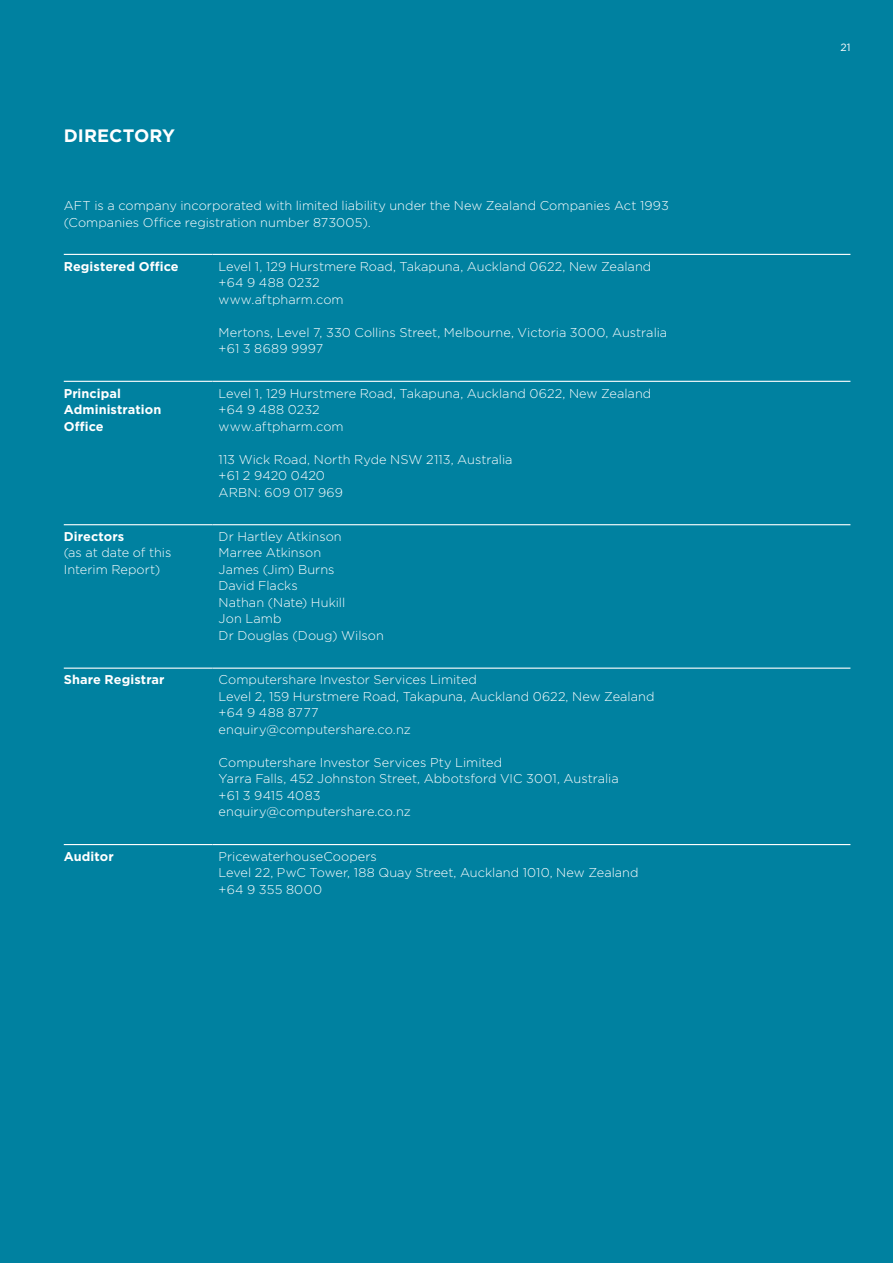
<style>
.page{position:relative;width:893px;height:1263px;background:#0081a0}
.page>*{position:absolute;margin:0;border:0;box-sizing:border-box;transform-origin:0 0}
.t1{font:700 18px "Gotham";letter-spacing:.005em;color:#fff}
.t2{font:300 12.75px/16.5px "Gotham";letter-spacing:.005em;color:#fff}
.t3{font:700 12.75px/16.5px "Gotham";letter-spacing:.005em;color:#fff}
.t4{font:10.5px "Gotham";color:#fff}
</style>
<div class="page">
<hr style="left:64px;top:524px;width:149px;height:1px;background:#fff">
<hr style="left:213px;top:524px;width:637px;height:1px;background:#fff">
<hr style="left:64px;top:254px;width:149px;height:1px;background:#fff">
<hr style="left:213px;top:254px;width:637px;height:1px;background:#fff">
<hr style="left:64px;top:668px;width:149px;height:1px;background:#fff">
<hr style="left:213px;top:668px;width:637px;height:1px;background:#fff">
<hr style="left:64px;top:844px;width:149px;height:1px;background:#fff">
<hr style="left:213px;top:844px;width:637px;height:1px;background:#fff">
<hr style="left:64px;top:381px;width:149px;height:1px;background:#fff">
<hr style="left:213px;top:381px;width:637px;height:1px;background:#fff">
<h1 class="t1" style="left:64px;top:124px;width:113px">DIRECTORY</h1>
<p class="t2" style="left:64px;top:197px;width:606px">AFT is a company incorporated with limited liability under the New Zealand Companies Act 1993 (Companies Office registration number 873005).</p>
<p class="t3" style="left:64px;top:258px;width:116px">Registered Office</p>
<p class="t2" style="left:219px;top:257px;width:434px">Level 1, 129 Hurstmere Road, Takapuna, Auckland 0622, New Zealand +64 9 488 0232<br>www.aftpharm.com</p>
<p class="t2" style="left:219px;top:323px;width:450px">Mertons, Level 7, 330 Collins Street, Melbourne, Victoria 3000, Australia +61 3 8689 9997</p>
<p class="t3" style="left:64px;top:385px;width:99px">Principal<br>Administration<br>Office</p>
<p class="t2" style="left:219px;top:384px;width:434px">Level 1, 129 Hurstmere Road, Takapuna, Auckland 0622, New Zealand +64 9 488 0232<br>www.aftpharm.com</p>
<p class="t2" style="left:219px;top:450px;width:295px">113 Wick Road, North Ryde NSW 2113, Australia +61 2 9420 0420<br>ARBN: 609 017 969</p>
<p class="t3" style="left:64px;top:528px;width:62px">Directors</p>
<p class="t2" style="left:64px;top:544px;width:109px">(as at date of this<br>Interim Report)</p>
<p class="t2" style="left:219px;top:528px;width:167px">Dr Hartley Atkinson<br>Marree Atkinson<br>James (Jim) Burns<br>David Flacks<br>Nathan (Nate) Hukill<br>Jon Lamb<br>Dr Douglas (Doug) Wilson</p>
<p class="t3" style="left:64px;top:671px;width:102px">Share Registrar</p>
<p class="t2" style="left:219px;top:671px;width:437px">Computershare Investor Services Limited<br>Level 2, 159 Hurstmere Road, Takapuna, Auckland 0622, New Zealand +64 9 488 8777<br>enquiry@computershare.co.nz</p>
<p class="t2" style="left:219px;top:754px;width:402px">Computershare Investor Services Pty Limited<br>Yarra Falls, 452 Johnston Street, Abbotsford VIC 3001, Australia +61 3 9415 4083<br>enquiry@computershare.co.nz</p>
<p class="t3" style="left:64px;top:848px;width:51px">Auditor</p>
<p class="t2" style="left:219px;top:848px;width:421px">PricewaterhouseCoopers<br>Level 22, PwC Tower, 188 Quay Street, Auckland 1010, New Zealand +64 9 355 8000</p>
<p class="t4" style="left:840px;top:40px;width:11px">21</p>
</div>
